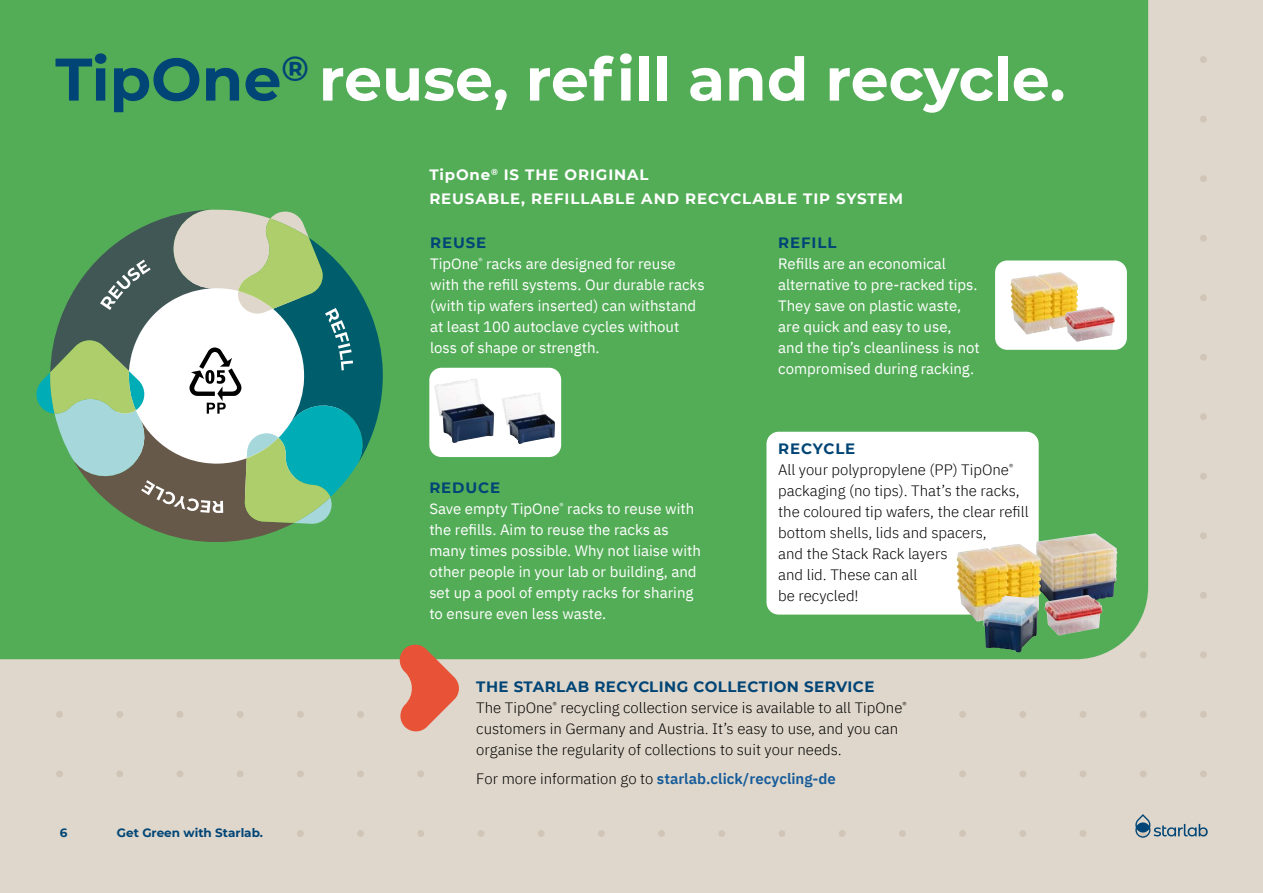
<style>
.page{position:relative;width:1263px;height:893px;background:#dfd7cb}
.page>*{position:absolute;margin:0;border:0;box-sizing:border-box;transform-origin:0 0}
.t1{font:700 60px "Montserrat";color:#fff}
.t2{font:15px/21px "IBM Plex Sans";color:#fff}
.t3{font:300 15px/21px "IBM Plex Sans";color:#000}
.t4{font:700 15px/24px "Montserrat";letter-spacing:.06em;color:#fff}
.t5{font:700 15px "Montserrat";letter-spacing:.03em;color:#004576}
.t6{font:600 15px "IBM Plex Sans";color:#165b9a}
.t7{font:700 15px "Montserrat";letter-spacing:.06em;color:#004576}
.t8{font:700 12px "Montserrat";color:#004576}
.s1{color:#004576}
.s2{font-weight:300;color:#000}
</style>
<div class="page">
<div style="left:1200px;top:56px;width:7px;height:7px;background:#d0c5b6;border-radius:50%"></div>
<div style="left:1200px;top:116px;width:7px;height:6px;background:#d0c5b6;border-radius:50%"></div>
<div style="left:1200px;top:175px;width:7px;height:7px;background:#d0c5b6;border-radius:50%"></div>
<div style="left:1200px;top:235px;width:7px;height:7px;background:#d0c5b6;border-radius:50%"></div>
<div style="left:1200px;top:294px;width:7px;height:7px;background:#d0c5b6;border-radius:50%"></div>
<div style="left:1200px;top:354px;width:7px;height:7px;background:#d0c5b6;border-radius:50%"></div>
<div style="left:1200px;top:413px;width:7px;height:7px;background:#d0c5b6;border-radius:50%"></div>
<div style="left:1200px;top:473px;width:7px;height:7px;background:#d0c5b6;border-radius:50%"></div>
<div style="left:1200px;top:532px;width:7px;height:7px;background:#d0c5b6;border-radius:50%"></div>
<div style="left:1200px;top:592px;width:7px;height:7px;background:#d0c5b6;border-radius:50%"></div>
<div style="left:1200px;top:651px;width:7px;height:7px;background:#d0c5b6;border-radius:50%"></div>
<div style="left:56px;top:711px;width:7px;height:7px;background:#d0c5b6;border-radius:50%"></div>
<div style="left:116px;top:711px;width:7px;height:7px;background:#d0c5b6;border-radius:50%"></div>
<div style="left:177px;top:711px;width:6px;height:7px;background:#d0c5b6;border-radius:50%"></div>
<div style="left:237px;top:711px;width:7px;height:7px;background:#d0c5b6;border-radius:50%"></div>
<div style="left:297px;top:711px;width:7px;height:7px;background:#d0c5b6;border-radius:50%"></div>
<div style="left:357px;top:711px;width:7px;height:7px;background:#d0c5b6;border-radius:50%"></div>
<div style="left:959px;top:711px;width:7px;height:7px;background:#d0c5b6;border-radius:50%"></div>
<div style="left:1019px;top:711px;width:7px;height:7px;background:#d0c5b6;border-radius:50%"></div>
<div style="left:1080px;top:711px;width:6px;height:7px;background:#d0c5b6;border-radius:50%"></div>
<div style="left:1140px;top:711px;width:7px;height:7px;background:#d0c5b6;border-radius:50%"></div>
<div style="left:1200px;top:711px;width:7px;height:7px;background:#d0c5b6;border-radius:50%"></div>
<div style="left:56px;top:770px;width:7px;height:7px;background:#d0c5b6;border-radius:50%"></div>
<div style="left:116px;top:770px;width:7px;height:7px;background:#d0c5b6;border-radius:50%"></div>
<div style="left:177px;top:770px;width:6px;height:7px;background:#d0c5b6;border-radius:50%"></div>
<div style="left:237px;top:770px;width:7px;height:7px;background:#d0c5b6;border-radius:50%"></div>
<div style="left:297px;top:770px;width:7px;height:7px;background:#d0c5b6;border-radius:50%"></div>
<div style="left:357px;top:770px;width:7px;height:7px;background:#d0c5b6;border-radius:50%"></div>
<div style="left:417px;top:770px;width:7px;height:7px;background:#d0c5b6;border-radius:50%"></div>
<div style="left:959px;top:770px;width:7px;height:7px;background:#d0c5b6;border-radius:50%"></div>
<div style="left:1019px;top:770px;width:7px;height:7px;background:#d0c5b6;border-radius:50%"></div>
<div style="left:1080px;top:770px;width:6px;height:7px;background:#d0c5b6;border-radius:50%"></div>
<div style="left:1140px;top:770px;width:7px;height:7px;background:#d0c5b6;border-radius:50%"></div>
<div style="left:1200px;top:770px;width:7px;height:7px;background:#d0c5b6;border-radius:50%"></div>
<div style="left:116px;top:830px;width:7px;height:7px;background:#d7cec0;border-radius:50%"></div>
<div style="left:297px;top:830px;width:7px;height:7px;background:#d0c5b6;border-radius:50%"></div>
<div style="left:357px;top:830px;width:7px;height:7px;background:#d0c5b6;border-radius:50%"></div>
<div style="left:417px;top:830px;width:7px;height:7px;background:#d0c5b6;border-radius:50%"></div>
<div style="left:478px;top:830px;width:6px;height:7px;background:#d0c5b6;border-radius:50%"></div>
<div style="left:538px;top:830px;width:7px;height:7px;background:#d0c5b6;border-radius:50%"></div>
<div style="left:598px;top:830px;width:7px;height:7px;background:#d0c5b6;border-radius:50%"></div>
<div style="left:658px;top:830px;width:7px;height:7px;background:#d0c5b6;border-radius:50%"></div>
<div style="left:718px;top:830px;width:7px;height:7px;background:#d0c5b6;border-radius:50%"></div>
<div style="left:779px;top:830px;width:6px;height:7px;background:#d0c5b6;border-radius:50%"></div>
<div style="left:839px;top:830px;width:7px;height:7px;background:#d0c5b6;border-radius:50%"></div>
<div style="left:899px;top:830px;width:7px;height:7px;background:#d0c5b6;border-radius:50%"></div>
<div style="left:959px;top:830px;width:7px;height:7px;background:#d0c5b6;border-radius:50%"></div>
<div style="left:1019px;top:830px;width:7px;height:7px;background:#d0c5b6;border-radius:50%"></div>
<div style="left:1080px;top:830px;width:6px;height:7px;background:#d0c5b6;border-radius:50%"></div>
<div style="left:0;top:0;width:1148px;height:659px;background:#53ad57"></div>
<div style="left:117px;top:821px;width:166px;height:21px;background:#dfd7cb"></div>
<svg style="left:1135px;top:814px;width:73px;height:24px"></svg>
<div style="left:766px;top:432px;width:273px;height:183px;background:#fff;border-radius:12px"></div>
<img style="left:1036px;top:533px;width:81px;height:75px">
<img style="left:956px;top:544px;width:83px;height:78px">
<img style="left:1045px;top:595px;width:57px;height:41px">
<img style="left:983px;top:596px;width:56px;height:56px">
<svg style="left:36px;top:210px;width:348px;height:332px"></svg>
<svg style="left:100px;top:260px;width:253px;height:253px"></svg>
<div style="left:429px;top:368px;width:132px;height:89px;background:#fff;border-radius:12px"></div>
<img style="left:502px;top:393px;width:53px;height:51px">
<img style="left:434px;top:379px;width:60px;height:64px">
<div style="left:995px;top:260px;width:132px;height:90px;background:#fff;border-radius:12px"></div>
<img style="left:1010px;top:272px;width:66px;height:62px">
<img style="left:1065px;top:307px;width:50px;height:35px">
<svg style="left:398px;top:643px;width:61px;height:88px"></svg>
<h1 class="t1" style="left:55px;top:36px;width:1012px"><span class="s1">TipOne</span><sup>®</sup> reuse, refill and recycle.</h1>
<p class="t4" style="left:429px;top:162px;width:475px">TipOne<sup>®</sup> IS THE ORIGINAL<br>REUSABLE, REFILLABLE AND RECYCLABLE TIP SYSTEM</p>
<p class="t5" style="left:430px;top:232px;width:58px">REUSE</p>
<p class="t2" style="left:430px;top:252px;width:276px">TipOne<sup>®</sup> racks are designed for reuse with the refill systems. Our durable racks (with tip wafers inserted) can withstand at least 100 autoclave cycles without loss of shape or strength.</p>
<p class="t5" style="left:778px;top:232px;width:60px">REFILL</p>
<p class="t2" style="left:778px;top:252px;width:203px">Refills are an economical alternative to pre-racked tips.<br>They save on plastic waste, are quick and easy to use, and the tip’s cleanliness is not compromised during racking.</p>
<p class="t5" style="left:429px;top:477px;width:72px">REDUCE</p>
<p class="t2" style="left:429px;top:497px;width:273px">Save empty TipOne<sup>®</sup> racks to reuse with the refills. Aim to reuse the racks as many times possible. Why not liaise with other people in your lab or building, and set up a pool of empty racks for sharing to ensure even less waste.</p>
<p class="t7" style="left:778px;top:437px;width:79px">RECYCLE</p>
<p class="t3" style="left:778px;top:457px;width:252px">All your polypropylene (PP) TipOne<sup>® </sup>packaging (no tips). That’s the racks, the coloured tip wafers, the clear refill bottom shells, lids and spacers,<br>and the Stack Rack layers<br>and lid. These can all<br>be recycled!</p>
<p class="t8" style="left:60px;top:824px;width:9px">6</p>
<p class="t8" style="left:117px;top:824px;width:148px">Get Green with Starlab.</p>
<p class="t5" style="left:476px;top:676px;width:400px">THE STARLAB RECYCLING COLLECTION SERVICE</p>
<p class="t3" style="left:476px;top:696px;width:432px">The TipOne<sup>®</sup> recycling collection service is available to all TipOne<sup>® </sup>customers in Germany and Austria. It’s easy to use, and you can organise the regularity of collections to suit your needs.</p>
<p class="t6" style="left:476px;top:767px;width:361px"><span class="s2">For more information go to</span> starlab.click/recycling-de</p>
</div>
